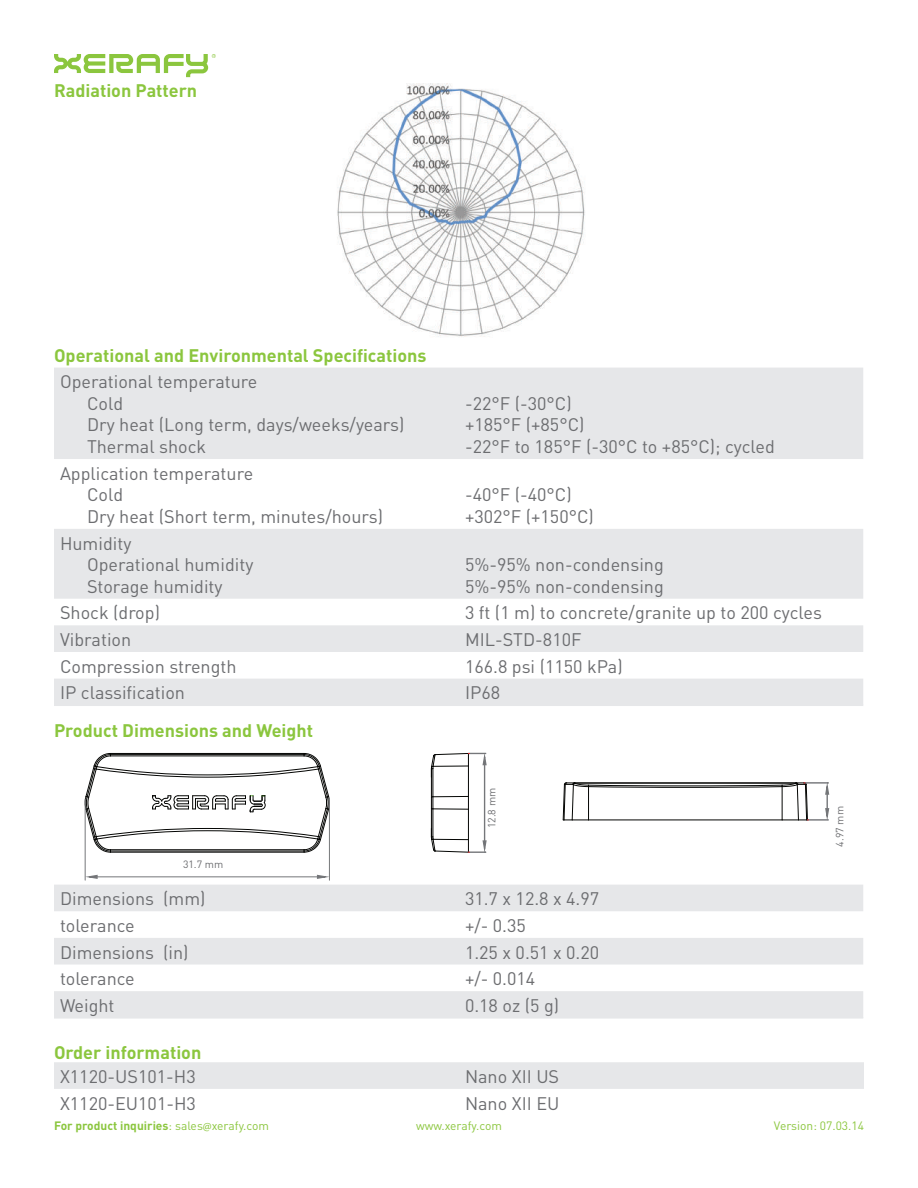
<style>
.page{position:relative;width:918px;height:1188px;background:#fff}
.page>*{position:absolute;margin:0;border:0;box-sizing:border-box;transform-origin:0 0}
.t1{font:18px/21.6px "DIN";color:#6c6d70}
.t2{font:700 18px "DIN";color:#8bc63e}
.t3{font:700 12px "DIN";color:#8bc63e}
.t4{font:12px "DIN";color:#8bc63e}
.t5{font:10.5px "DIN";color:#6c6d70}
.s1{font-weight:400}
.s2{font-family:"Myriad Pro";font-weight:400}
</style>
<div class="page">
<hr style="left:329px;top:799px;width:1px;height:81px;background:#75777a">
<hr style="left:85px;top:799px;width:1px;height:81px;background:#75777a">
<hr style="left:93px;top:876px;width:229px;height:1px;background:#75777a">
<svg style="left:316px;top:874px;width:13px;height:5px"></svg>
<svg style="left:84px;top:874px;width:15px;height:6px"></svg>
<svg style="left:430px;top:752px;width:57px;height:101px"></svg>
<hr style="left:807px;top:819px;width:22px;height:2px;background:#75777a">
<hr style="left:804px;top:782px;width:25px;height:2px;background:#75777a">
<svg style="left:562px;top:782px;width:246px;height:39px"></svg>
<svg style="left:824px;top:782px;width:6px;height:39px"></svg>
<svg style="left:85px;top:753px;width:245px;height:100px"></svg>
<img style="left:337px;top:84px;width:248px;height:253px">
<svg style="left:54px;top:368px;width:809px;height:337px;fill:#e6e7e9"></svg>
<hr style="left:54px;top:705px;width:405px;height:1px;background:#e6e7e9">
<hr style="left:459px;top:705px;width:404px;height:1px;background:#e6e7e9">
<svg style="left:54px;top:885px;width:809px;height:132px;fill:#e6e7e9"></svg>
<hr style="left:54px;top:1017px;width:405px;height:2px;background:#e6e7e9">
<hr style="left:459px;top:1017px;width:404px;height:2px;background:#e6e7e9">
<svg style="left:54px;top:54px;width:162px;height:23px"></svg>
<div style="left:54px;top:1062px;width:810px;height:27px;background:#e6e7e9"></div>
<p class="t2" style="left:54px;top:79px;width:145px">Radiation Pattern</p>
<p class="t2" style="left:54px;top:343px;width:374px">Operational and Environmental Specifications</p>
<p class="t1" style="left:87px;top:371px;width:319px;text-indent:-27px">Operational temperature<br>Cold<br>Dry heat (Long term, days/weeks/years)<br>Thermal shock</p>
<p class="t1" style="left:87px;top:462px;width:298px;text-indent:-27px">Application temperature<br>Cold<br>Dry heat (Short term, minutes/hours)</p>
<p class="t1" style="left:87px;top:532px;width:168px;text-indent:-27px">Humidity<br>Operational humidity<br>Storage humidity</p>
<p class="t1" style="left:465px;top:392px;width:311px">-22°F (-30°C)<br>+185°F (+85°C)<br>-22°F to 185°F (-30°C to +85°C); cycled</p>
<p class="t1" style="left:465px;top:484px;width:130px">-40°F (-40°C) +302°F (+150°C)</p>
<p class="t1" style="left:465px;top:553px;width:200px">5%-95% non-condensing<br>5%-95% non-condensing</p>
<p class="t1" style="left:60px;top:602px;width:102px">Shock (drop)</p>
<p class="t1" style="left:465px;top:602px;width:358px">3 ft (1 m) to concrete/granite up to 200 cycles</p>
<p class="t1" style="left:60px;top:628px;width:73px">Vibration</p>
<p class="t1" style="left:465px;top:628px;width:118px">MIL-STD-810F</p>
<p class="t1" style="left:60px;top:655px;width:178px">Compression strength</p>
<p class="t1" style="left:465px;top:655px;width:159px">166.8 psi (1150 kPa)</p>
<p class="t1" style="left:60px;top:682px;width:127px">IP classification</p>
<p class="t1" style="left:465px;top:682px;width:37px">IP68</p>
<p class="t2" style="left:54px;top:718px;width:261px">Product Dimensions and Weight</p>
<p class="t5" style="left:485px;top:828px;width:42px;rotate:-90deg">12.8 mm</p>
<p class="t5" style="left:183px;top:857px;width:42px">31.7 mm</p>
<p class="t1" style="left:60px;top:888px;width:147px">Dimensions (mm)</p>
<p class="t1" style="left:465px;top:888px;width:136px">31.7 x 12.8 x 4.97</p>
<p class="t1" style="left:60px;top:914px;width:76px">tolerance</p>
<p class="t1" style="left:465px;top:914px;width:62px">+/- 0.35</p>
<p class="t1" style="left:60px;top:941px;width:130px">Dimensions (in)</p>
<p class="t1" style="left:465px;top:941px;width:136px">1.25 x 0.51 x 0.20</p>
<p class="t1" style="left:60px;top:968px;width:76px">tolerance</p>
<p class="t1" style="left:465px;top:968px;width:72px">+/- 0.014</p>
<p class="t1" style="left:60px;top:994px;width:56px">Weight</p>
<p class="t1" style="left:465px;top:994px;width:96px">0.18 oz (5 g)</p>
<p class="t2" style="left:54px;top:1041px;width:149px">Order information</p>
<p class="t1" style="left:60px;top:1065px;width:137px">X1120-US101-H3</p>
<p class="t1" style="left:465px;top:1065px;width:96px">Nano XII US</p>
<p class="t1" style="left:60px;top:1092px;width:138px">X1120-EU101-H3</p>
<p class="t1" style="left:465px;top:1092px;width:96px">Nano XII EU</p>
<p class="t5" style="left:833px;top:847px;width:42px;rotate:-90deg">4.97 mm</p>
<p class="t3" style="left:54px;top:1118px;width:217px">For product inquiries<span class="s1">: sales</span><span class="s2">@</span><span class="s1">xerafy.com</span></p>
<p class="t4" style="left:416px;top:1118px;width:87px">www.xerafy.com</p>
<p class="t4" style="left:774px;top:1118px;width:92px">Version: 07.03.14</p>
</div>
